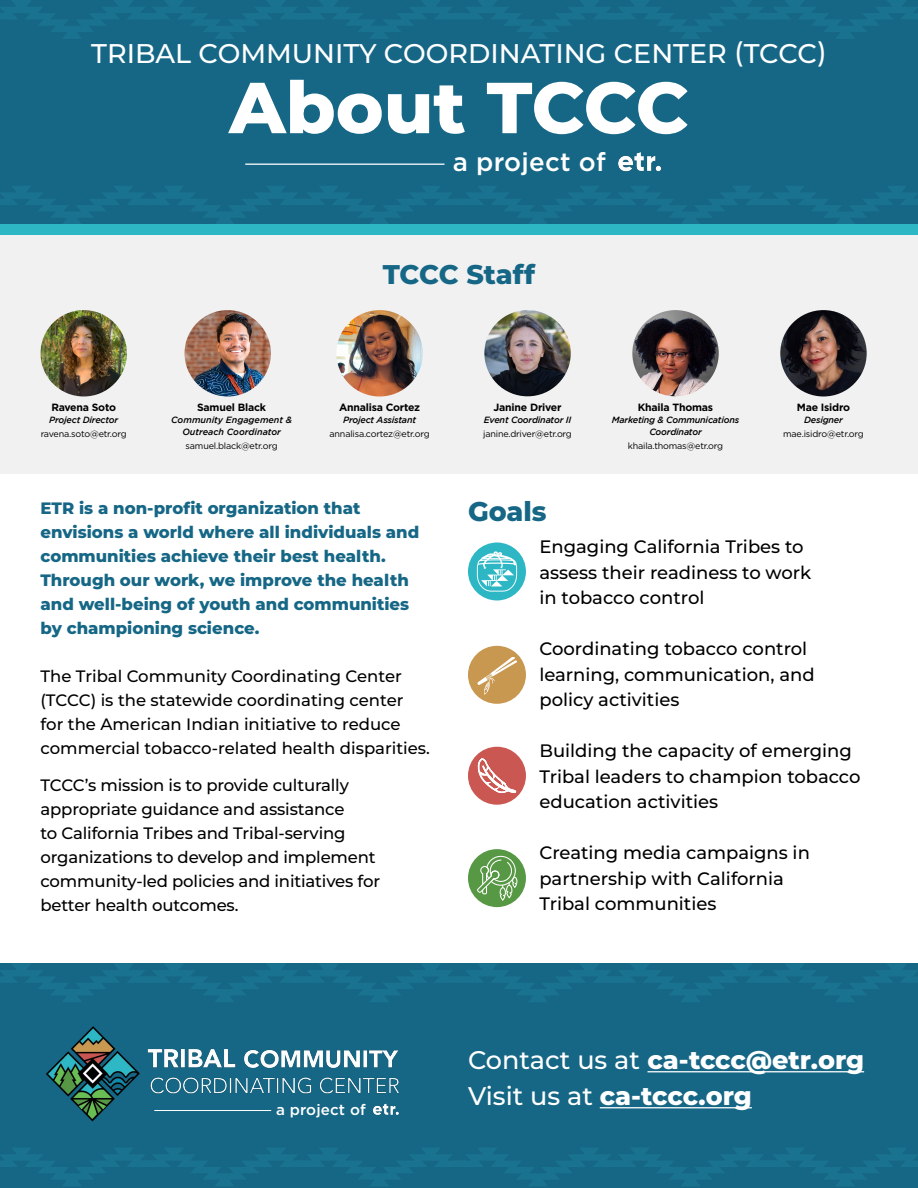
<style>
.page{position:relative;width:918px;height:1188px;background:#fff}
.page>*{position:absolute;margin:0;border:0;box-sizing:border-box;transform-origin:0 0}
.t1{font:800 72px "Montserrat";color:#fff}
.t2{font:500 27px "Montserrat";color:#fff}
.t3{font:800 27px "Montserrat";color:#166786}
.t4{font:500 25.8px "Gotham";letter-spacing:.01em;color:#fff}
.t5{font:800 25.5px/36px "Montserrat";letter-spacing:-.005em;color:#fff}
.t6{font:500 18px/25.5px "Montserrat";color:#000}
.t7{font:500 16.5px/24px "Montserrat";letter-spacing:-.01em;color:#000}
.t8{font:800 16.5px/24px "Montserrat";color:#166786}
.t9{font:500 15.15px "Gotham";letter-spacing:.01em;color:#fff}
.t10{font:700 10.5px "Gotham";letter-spacing:-.02em;color:#000}
.t11{font:9px "Gotham";letter-spacing:-.02em;color:#000}
.t12{font:italic 500 9px/12px "Gotham";letter-spacing:-.02em;color:#000;text-align:center}
.t13{font:italic 500 9px/12px "Gotham";color:#000;text-align:center}
.s1{font-weight:500}
</style>
<div class="page">
<div style="left:0;top:963px;width:918px;height:225px;background:#166786"></div>
<div style="left:0;top:0;width:918px;height:230px;background:#166786"></div>
<img style="left:46px;top:1026px;width:353px;height:96px">
<hr style="left:154px;top:1110px;width:117px;height:1px;background:#fff">
<img style="left:372px;top:1102px;width:27px;height:14px">
<hr style="left:245px;top:164px;width:199px;height:1px;background:#fff">
<img style="left:618px;top:152px;width:44px;height:20px">
<svg style="left:0;top:964px;width:918px;height:38px"></svg>
<svg style="left:0;top:0;width:918px;height:38px"></svg>
<svg style="left:0;top:1148px;width:918px;height:38px"></svg>
<svg style="left:0;top:186px;width:918px;height:39px"></svg>
<hr style="left:648px;top:1071px;width:216px;height:1px;background:#fff">
<hr style="left:600px;top:1107px;width:152px;height:1px;background:#fff">
<div style="left:0;top:225px;width:918px;height:10px;background:#2db7c5"></div>
<div style="left:0;top:235px;width:918px;height:239px;background:#f1f1f2"></div>
<img style="left:40px;top:310px;width:87px;height:86px;border-radius:43px">
<img style="left:484px;top:310px;width:87px;height:86px;border-radius:43px">
<img style="left:632px;top:310px;width:87px;height:86px;border-radius:43px">
<img style="left:185px;top:310px;width:86px;height:86px;border-radius:43px">
<img style="left:780px;top:310px;width:87px;height:86px;border-radius:43px">
<img style="left:336px;top:310px;width:87px;height:86px;border-radius:43px">
<div style="left:468px;top:543px;width:58px;height:57px;background:#2db7c5;border-radius:50%"></div>
<svg style="left:477px;top:551px;width:40px;height:41px"></svg>
<div style="left:468px;top:849px;width:58px;height:58px;background:#579844;border-radius:50%"></div>
<svg style="left:477px;top:856px;width:41px;height:45px"></svg>
<div style="left:468px;top:747px;width:58px;height:58px;background:#ca5752;border-radius:50%"></div>
<svg style="left:478px;top:758px;width:38px;height:35px"></svg>
<div style="left:468px;top:646px;width:58px;height:58px;background:#c89750;border-radius:50%"></div>
<svg style="left:477px;top:657px;width:40px;height:38px"></svg>
<h2 class="t2" style="left:91px;top:34px;width:737px">TRIBAL COMMUNITY COORDINATING CENTER (TCCC)</h2>
<h1 class="t1" style="left:229px;top:55px;width:461px">About TCCC</h1>
<h3 class="t4" style="left:453px;top:145px;width:155px">a project of</h3>
<h2 class="t3" style="left:383px;top:255px;width:154px">TCCC Staff</h2>
<p class="t10" style="left:51px;top:401px;width:66px">Ravena Soto</p>
<p class="t12" style="left:49px;top:414px;width:71px">Project Director</p>
<p class="t11" style="left:41px;top:428px;width:88px">ravena.soto@etr.org</p>
<p class="t10" style="left:197px;top:401px;width:71px">Samuel Black</p>
<p class="t13" style="left:171px;top:414px;width:122px">Community Engagement &amp;<br>Outreach Coordinator</p>
<p class="t11" style="left:186px;top:440px;width:93px">samuel.black@etr.org</p>
<p class="t10" style="left:339px;top:401px;width:83px">Annalisa Cortez</p>
<p class="t12" style="left:343px;top:414px;width:74px">Project Assistant</p>
<p class="t11" style="left:330px;top:428px;width:102px">annalisa.cortez@etr.org</p>
<p class="t10" style="left:494px;top:401px;width:70px">Janine Driver</p>
<p class="t12" style="left:484px;top:414px;width:89px">Event Coordinator II</p>
<p class="t11" style="left:483px;top:428px;width:90px">janine.driver@etr.org</p>
<p class="t10" style="left:638px;top:401px;width:77px">Khaila Thomas</p>
<p class="t12" style="left:612px;top:414px;width:129px">Marketing &amp; Communications<br>Coordinator</p>
<p class="t11" style="left:628px;top:440px;width:97px">khaila.thomas@etr.org</p>
<p class="t10" style="left:797px;top:401px;width:55px">Mae Isidro</p>
<p class="t12" style="left:804px;top:414px;width:40px">Designer</p>
<p class="t11" style="left:783px;top:428px;width:82px">mae.isidro@etr.org</p>
<p class="t8" style="left:40px;top:495px;width:380px">ETR is a non-profit organization that envisions a world where all individuals and communities achieve their best health.<br>Through our work, we improve the health and well-being of youth and communities by championing science.</p>
<p class="t7" style="left:40px;top:663px;width:391px">The Tribal Community Coordinating Center (TCCC) is the statewide coordinating center for the American Indian initiative to reduce commercial tobacco-related health disparities.</p>
<p class="t7" style="left:40px;top:773px;width:341px">TCCC’s mission is to provide culturally appropriate guidance and assistance<br>to California Tribes and Tribal-serving organizations to develop and implement community-led policies and initiatives for better health outcomes.</p>
<h2 class="t3" style="left:468px;top:492px;width:80px">Goals</h2>
<p class="t6" style="left:539px;top:533px;width:273px">Engaging California Tribes to assess their readiness to work in tobacco control</p>
<p class="t6" style="left:539px;top:635px;width:277px">Coordinating tobacco control learning, communication, and policy activities</p>
<p class="t6" style="left:539px;top:737px;width:323px">Building the capacity of emerging<br>Tribal leaders to champion tobacco education activities</p>
<p class="t6" style="left:539px;top:839px;width:272px">Creating media campaigns in partnership with California<br>Tribal communities</p>
<p class="t9" style="left:276px;top:1099px;width:91px">a project of</p>
<h3 class="t5" style="left:468px;top:1041px;width:398px"><span class="s1">Contact us at</span> ca-tccc@etr.org<br><span class="s1">Visit us at</span> ca-tccc.org</h3>
</div>
